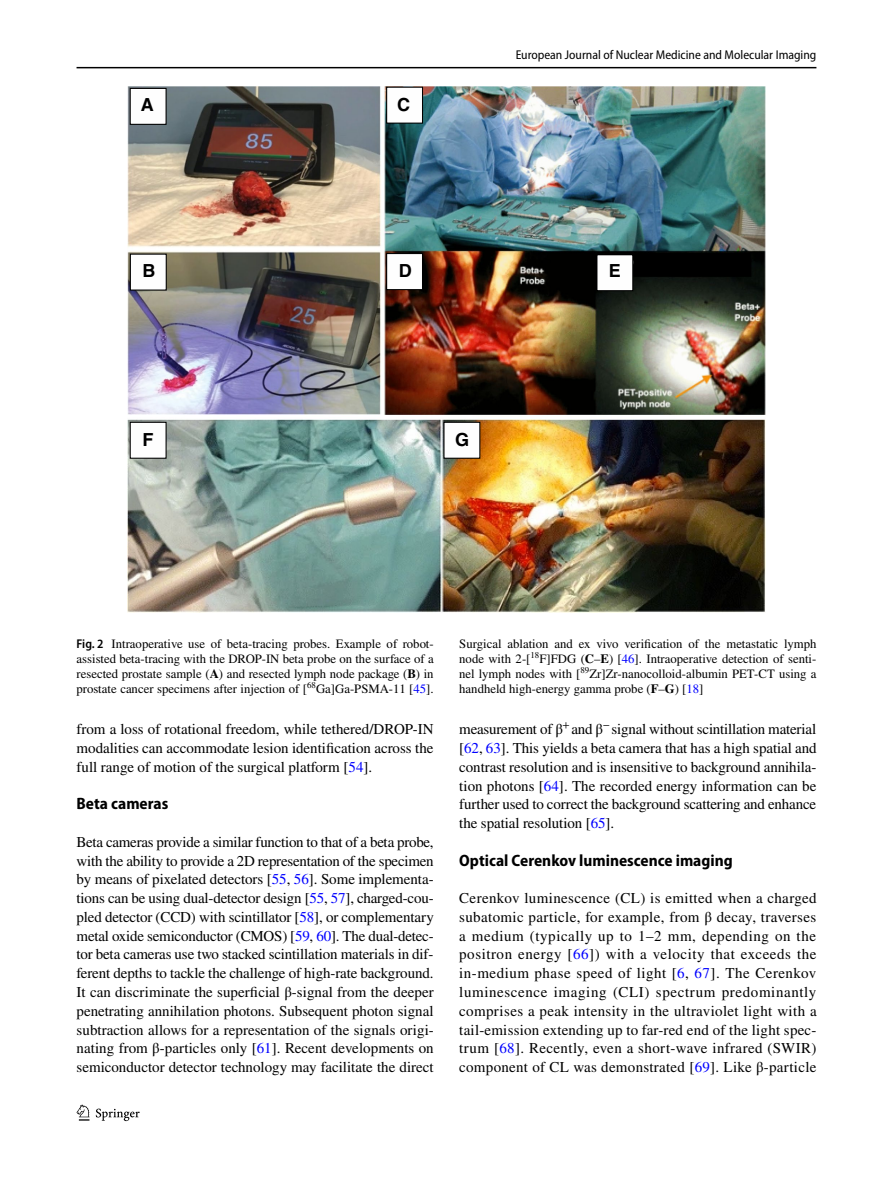
<style>
.page{position:relative;width:893px;height:1187px;background:#fff}
.page>*{position:absolute;margin:0;border:0;box-sizing:border-box;transform-origin:0 0}
.t1{font:700 18px "Helvetica";color:#000}
.t2{font:700 semi-condensed 16.5px "Myriad Pro";color:#000}
.t3{font:15px/18.8px "STIX";color:#000;text-align:justify}
.t4{font:12.75px/15px "STIX";color:#000;text-align:justify}
.t5{font:semi-condensed 12.75px "Myriad Pro";color:#000}
.s1{font-family:"Myriad Pro";font-weight:600;font-stretch:semi-condensed}
.s2{font-weight:700}
.s3{color:#00f}
</style>
<div class="page">
<hr style="left:77px;top:67px;width:739px;height:1px;background:#000">
<svg style="left:77px;top:1104px;width:12px;height:16px"></svg>
<svg style="left:96px;top:1108px;width:44px;height:12px"></svg>
<img style="left:127px;top:87px;width:638px;height:525px">
<svg style="left:129px;top:87px;width:38px;height:38px"></svg>
<svg style="left:129px;top:253px;width:38px;height:38px"></svg>
<svg style="left:386px;top:87px;width:38px;height:37px"></svg>
<svg style="left:386px;top:252px;width:38px;height:38px"></svg>
<svg style="left:596px;top:254px;width:38px;height:38px"></svg>
<svg style="left:129px;top:421px;width:38px;height:38px"></svg>
<svg style="left:443px;top:421px;width:38px;height:38px"></svg>
<p class="t1" style="left:141px;top:94px;width:15px">A</p>
<p class="t1" style="left:397px;top:94px;width:15px">C</p>
<p class="t5" style="left:516px;top:48px;width:302px">European Journal of Nuclear Medicine and Molecular Imaging</p>
<p class="t1" style="left:142px;top:260px;width:15px">B</p>
<p class="t1" style="left:399px;top:260px;width:15px">D</p>
<p class="t1" style="left:609px;top:260px;width:14px">E</p>
<p class="t1" style="left:142px;top:428px;width:13px">F</p>
<p class="t1" style="left:455px;top:428px;width:16px">G</p>
<p class="t4" style="left:77px;top:636px;width:359px"><span class="s1">Fig. 2</span> Intraoperative use of beta-tracing probes. Example of robot&shy;assisted beta-tracing with the DROP-IN beta probe on the surface of a resected prostate sample (<span class="s2">A</span>) and resected lymph node package (<span class="s2">B</span>) in prostate cancer specimens after injection of [<sup>68</sup>Ga]Ga-PSMA-11 [<span class="s3">45</span>].</p>
<p class="t4" style="left:459px;top:636px;width:359px">Surgical ablation and ex vivo verification of the metastatic lymph node with 2-[<sup>18</sup>F]FDG (<span class="s2">C</span>–<span class="s2">E</span>) [<span class="s3">46</span>]. Intraoperative detection of senti&shy;nel lymph nodes with [<sup>89</sup>Zr]Zr-nanocolloid-albumin PET-CT using a handheld high-energy gamma probe (<span class="s2">F</span>–<span class="s2">G</span>) [<span class="s3">18</span>]</p>
<p class="t3" style="left:77px;top:721px;width:359px">from a loss of rotational freedom, while tethered/DROP-IN modalities can accommodate lesion identification across the full range of motion of the surgical platform [<span class="s3">54</span>].</p>
<p class="t2" style="left:77px;top:794px;width:93px">Beta cameras</p>
<p class="t3" style="left:77px;top:833px;width:359px">Beta cameras provide a similar function to that of a beta probe, with the ability to provide a 2D representation of the specimen by means of pixelated detectors [<span class="s3">55</span>, <span class="s3">56</span>]. Some implementa&shy;tions can be using dual-detector design [<span class="s3">55</span>, <span class="s3">57</span>], charged-cou&shy;pled detector (CCD) with scintillator [<span class="s3">58</span>], or complementary metal oxide semiconductor (CMOS) [<span class="s3">59</span>, <span class="s3">60</span>]. The dual-detec&shy;tor beta cameras use two stacked scintillation materials in dif&shy;ferent depths to tackle the challenge of high-rate background.<br>It can discriminate the superficial β-signal from the deeper penetrating annihilation photons. Subsequent photon signal subtraction allows for a representation of the signals origi&shy;nating from β-particles only [<span class="s3">61</span>]. Recent developments on semiconductor detector technology may facilitate the direct</p>
<p class="t3" style="left:459px;top:721px;width:359px">measurement of β<sup>+</sup> and β<sup>−</sup> signal without scintillation material [<span class="s3">62</span>, <span class="s3">63</span>]. This yields a beta camera that has a high spatial and contrast resolution and is insensitive to background annihila&shy;tion photons [<span class="s3">64</span>]. The recorded energy information can be further used to correct the background scattering and enhance the spatial resolution [<span class="s3">65</span>].</p>
<p class="t2" style="left:459px;top:850px;width:275px">Optical Cerenkov luminescence imaging</p>
<p class="t3" style="left:459px;top:889px;width:359px">Cerenkov luminescence (CL) is emitted when a charged subatomic particle, for example, from β decay, traverses a medium (typically up to 1–2 mm, depending on the positron energy [<span class="s3">66</span>]) with a velocity that exceeds the in-medium phase speed of light [<span class="s3">6</span>, <span class="s3">67</span>]. The Cerenkov luminescence imaging (CLI) spectrum predominantly comprises a peak intensity in the ultraviolet light with a tail-emission extending up to far-red end of the light spec&shy;trum [<span class="s3">68</span>]. Recently, even a short-wave infrared (SWIR) component of CL was demonstrated [<span class="s3">69</span>]. Like β-particle</p>
</div>
